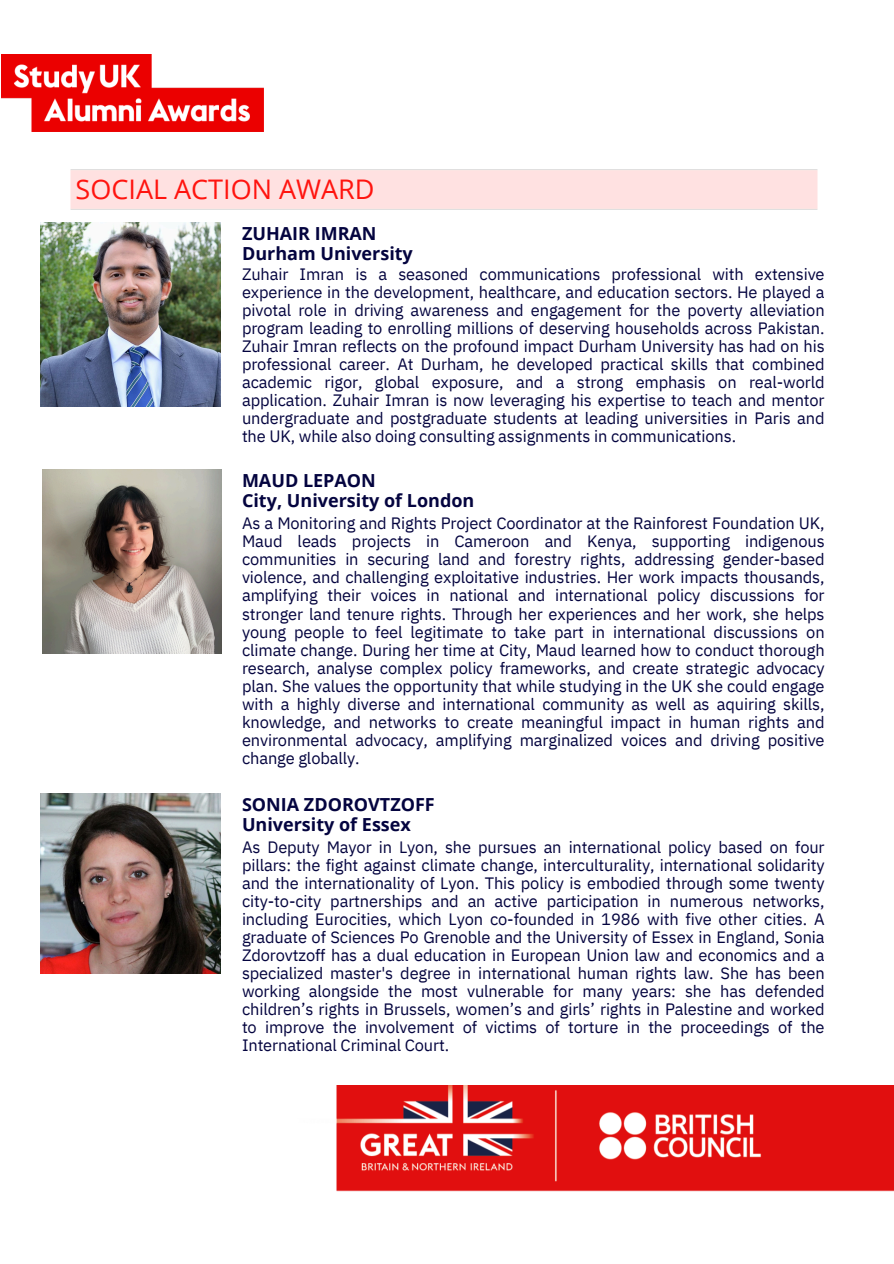
<style>
.page{position:relative;width:894px;height:1264px;background:#fff}
.page>*{position:absolute;margin:0;border:0;box-sizing:border-box;transform-origin:0 0}
.t1{font:27px "Open Sans";color:#ff140f}
.t2{font:700 18px/20.2px "Open Sans";color:#04043f}
.t3{font:16.5px/18px "IBM Plex Sans";letter-spacing:-.01em;color:#04043f;text-align:justify}
</style>
<div class="page">
<img style="left:1px;top:55px;width:262px;height:76px">
<img style="left:336px;top:1085px;width:556px;height:107px">
<img style="left:42px;top:469px;width:179px;height:184px">
<img style="left:41px;top:223px;width:180px;height:183px">
<img style="left:41px;top:793px;width:180px;height:180px">
<p class="t1" style="left:76px;top:170px;width:300px">SOCIAL ACTION AWARD</p>
<p class="t2" style="left:242px;top:223px;width:172px">ZUHAIR IMRAN<br>Durham University</p>
<p class="t3" style="left:242px;top:265px;width:584px">Zuhair Imran is a seasoned communications professional with extensive experience in the development, healthcare, and education sectors. He played a pivotal role in driving awareness and engagement for the poverty alleviation program leading to enrolling millions of deserving households across Pakistan.<br>Zuhair Imran reflects on the profound impact Durham University has had on his professional career. At Durham, he developed practical skills that combined academic rigor, global exposure, and a strong emphasis on real-world application. Zuhair Imran is now leveraging his expertise to teach and mentor undergraduate and postgraduate students at leading universities in Paris and the UK, while also doing consulting assignments in communications.</p>
<h1 class="t2" style="left:242px;top:470px;width:234px">MAUD LEPAON<br>City, University of London</h1>
<p class="t3" style="left:242px;top:514px;width:584px">As a Monitoring and Rights Project Coordinator at the Rainforest Foundation UK, Maud leads projects in Cameroon and Kenya, supporting indigenous communities in securing land and forestry rights, addressing gender-based violence, and challenging exploitative industries. Her work impacts thousands, amplifying their voices in national and international policy discussions for stronger land tenure rights. Through her experiences and her work, she helps young people to feel legitimate to take part in international discussions on climate change. During her time at City, Maud learned how to conduct thorough research, analyse complex policy frameworks, and create strategic advocacy plan. She values the opportunity that while studying in the UK she could engage with a highly diverse and international community as well as aquiring skills, knowledge, and networks to create meaningful impact in human rights and environmental advocacy, amplifying marginalized voices and driving positive change globally.</p>
<h2 class="t2" style="left:242px;top:793px;width:194px">SONIA ZDOROVTZOFF<br>University of Essex</h2>
<p class="t3" style="left:242px;top:837px;width:584px">As Deputy Mayor in Lyon, she pursues an international policy based on four pillars: the fight against climate change, interculturality, international solidarity and the internationality of Lyon. This policy is embodied through some twenty city-to-city partnerships and an active participation in numerous networks, including Eurocities, which Lyon co-founded in 1986 with five other cities. A graduate of Sciences Po Grenoble and the University of Essex in England, Sonia Zdorovtzoff has a dual education in European Union law and economics and a specialized master's degree in international human rights law. She has been working alongside the most vulnerable for many years: she has defended children’s rights in Brussels, women’s and girls’ rights in Palestine and worked to improve the involvement of victims of torture in the proceedings of the International Criminal Court.</p>
</div>
